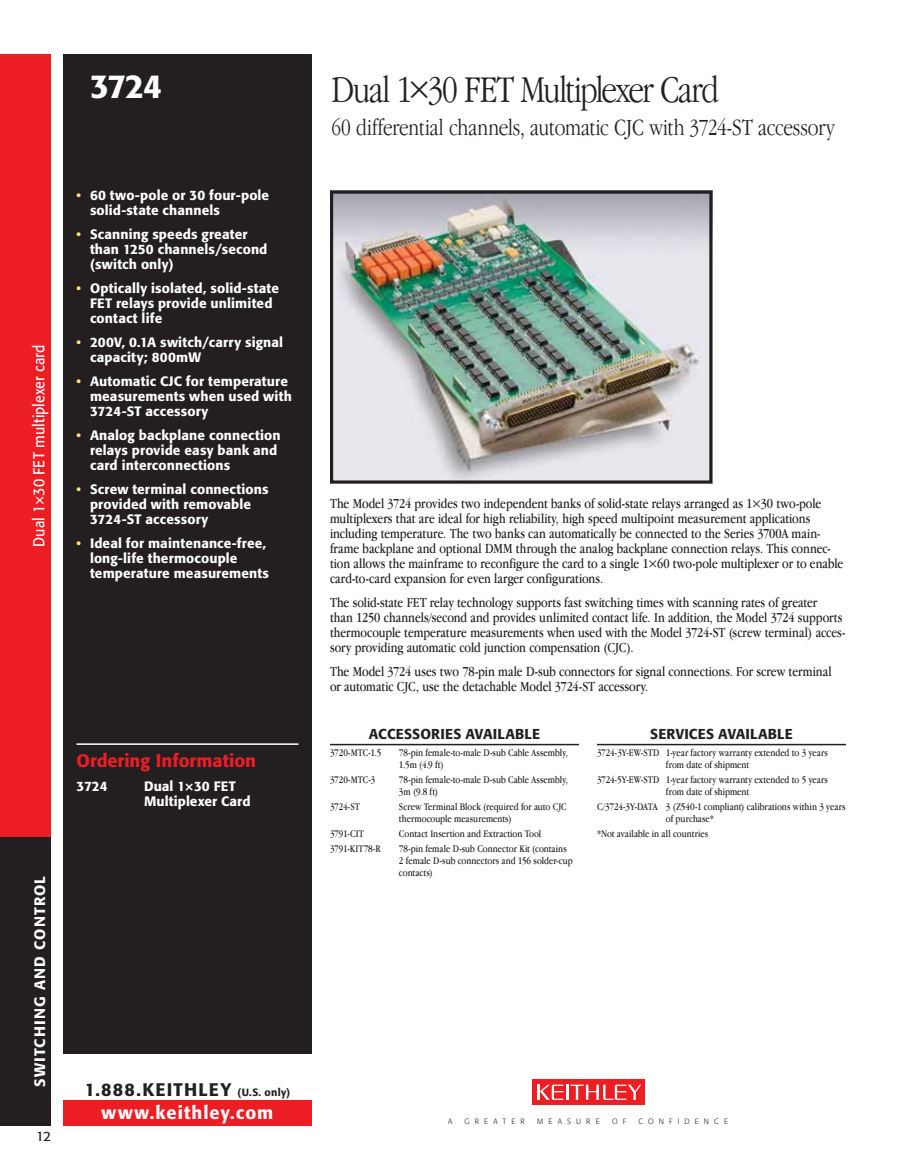
<style>
.page{position:relative;width:918px;height:1175px;background:#fff}
.page>*{position:absolute;margin:0;border:0;box-sizing:border-box;transform-origin:0 0}
.t1{font:300 condensed 39px "Garamond IT Cby BT";letter-spacing:-.04em;color:#231f20}
.t2{font:500 33px "Formata";color:#fff}
.t3{font:300 condensed 24px "Garamond IT Cby BT";letter-spacing:-.01em;color:#231f20}
.t4{font:500 18px "Formata";letter-spacing:.065em;color:#231f20}
.t5{font:500 18px "Formata";letter-spacing:-.005em;color:#ed1d24}
.t6{font:500 18px "Formata";letter-spacing:.06em;color:#fff}
.t7{font:15.75px "Formata";color:#fff;scale:.9 1}
.t8{font:500 15px "Formata";letter-spacing:.075em;color:#fff}
.t9{font:condensed 14.25px/15px "Garamond IT Cby BT";color:#231f20}
.t10{font:500 14.25px "Formata";color:#231f20}
.t11{font:500 13.5px/15px "Formata";letter-spacing:.01em;color:#fff}
.t12{font:13.5px "Formata";color:#231f20}
.t13{font:condensed 10.5px/12px "Garamond IT Cby BT";color:#231f20}
.t14{font:300 7.65px "Formata";letter-spacing:.67em;color:#231f20}
.s1{color:#ffe76e}
.s2{font-family:"Formata";font-weight:300;font-stretch:normal}
.s3{font-size:10.5px}
</style>
<div class="page">
<div style="left:63px;top:1100px;width:249px;height:25px;background:#ed1d24"></div>
<div style="left:0;top:54px;width:51px;height:783px;background:#ed1d24"></div>
<div style="left:63px;top:54px;width:249px;height:999px;background:#231f20"></div>
<div style="left:0;top:837px;width:51px;height:288px;background:#231f20"></div>
<div style="left:532px;top:1079px;width:113px;height:25px;background:#ed1d24"></div>
<svg style="left:537px;top:1084px;width:104px;height:15px"></svg>
<img style="left:334px;top:194px;width:375px;height:285px">
<div style="left:330px;top:190px;width:383px;height:293px;border:3px solid #231f20"></div>
<hr style="left:76px;top:743px;width:222px;height:2px;background:#fff">
<hr style="left:330px;top:744px;width:249px;height:1px;background:#231f20">
<hr style="left:597px;top:744px;width:249px;height:1px;background:#231f20">
<p class="t7" style="left:29px;top:547px;width:226px;rotate:-90deg">Dual 1×30 FET multiplexer card</p>
<p class="t8" style="left:30px;top:1087px;width:213px;rotate:-90deg">SWITCHING AND CONTROL</p>
<p class="t12" style="left:36px;top:1127px;width:16px">12</p>
<h2 class="t2" style="left:90px;top:66px;width:74px">3724</h2>
<h1 class="t1" style="left:332px;top:68px;width:389px">Dual 1×30 FET Multiplexer Card</h1>
<h3 class="t3" style="left:332px;top:114px;width:505px">60 differential channels, automatic CJC with 3724-ST accessory</h3>
<p class="t11" style="left:90px;top:187px;width:181px;text-indent:-14px"><span class="s1">•</span> 60 two-pole or 30 four-pole solid-state channels</p>
<p class="t11" style="left:90px;top:226px;width:179px;text-indent:-14px"><span class="s1">•</span> Scanning speeds greater than 1250 channels/second (switch only)</p>
<p class="t11" style="left:90px;top:280px;width:191px;text-indent:-14px"><span class="s1">•</span> Optically isolated, solid-state<br>FET relays provide unlimited contact life</p>
<p class="t11" style="left:90px;top:334px;width:195px;text-indent:-14px"><span class="s1">•</span> 200V, 0.1A switch/carry signal capacity; 800mW</p>
<p class="t11" style="left:90px;top:373px;width:203px;text-indent:-14px"><span class="s1">•</span> Automatic CJC for temperature measurements when used with<br>3724-ST accessory</p>
<p class="t11" style="left:90px;top:427px;width:192px;text-indent:-14px"><span class="s1">•</span> Analog backplane connection relays provide easy bank and card interconnections</p>
<p class="t11" style="left:90px;top:481px;width:180px;text-indent:-14px"><span class="s1">•</span> Screw terminal connections provided with removable<br>3724-ST accessory</p>
<p class="t11" style="left:90px;top:535px;width:181px;text-indent:-14px"><span class="s1">•</span> Ideal for maintenance-free, long-life thermocouple temperature measurements</p>
<p class="t5" style="left:76px;top:750px;width:181px">Ordering Information</p>
<p class="t11" style="left:76px;top:778px;width:33px">3724</p>
<p class="t11" style="left:144px;top:778px;width:108px">Dual 1×30 FET<br>Multiplexer Card</p>
<p class="t9" style="left:330px;top:496px;width:515px">The Model 3724 provides two independent banks of solid-state relays arranged as 1<span class="s2">×</span>30 two-pole multiplexers that are ideal for high reliability, high speed multipoint measurement applications including temperature. The two banks can automatically be connected to the Series 3700A main&shy;frame backplane and optional DMM through the analog backplane connection relays. This connec&shy;tion allows the mainframe to reconfigure the card to a single 1<span class="s2">×</span>60 two-pole multiplexer or to enable card-to-card expansion for even larger configurations.</p>
<p class="t9" style="left:330px;top:595px;width:517px">The solid-state FET relay technology supports fast switching times with scanning rates of greater<br>than 1250 channels/second and provides unlimited contact life. In addition, the Model 3724 supports thermocouple temperature measurements when used with the Model 3724-ST (screw terminal) acces&shy;sory providing automatic cold junction compensation (CJC).</p>
<p class="t9" style="left:330px;top:664px;width:503px">The Model 3724 uses two 78-pin male D-sub connectors for signal connections. For screw terminal or automatic CJC, use the detachable Model 3724-ST accessory.</p>
<p class="t10" style="left:369px;top:725px;width:19px">Accessories</p>
<p class="t10" style="left:466px;top:725px;width:19px">Availa</p>
<p class="t10" style="left:515px;top:725px;width:18px">ble</p>
<p class="t13" style="left:330px;top:746px;width:53px">3720-MTC-1.5</p>
<p class="t13" style="left:399px;top:746px;width:171px">78-pin female-to-male D-sub Cable Assembly,<br>1.5m (4.9 ft)</p>
<p class="t13" style="left:330px;top:773px;width:47px">3720-MTC-3</p>
<p class="t13" style="left:399px;top:773px;width:171px">78-pin female-to-male D-sub Cable Assembly,<br>3m (9.8 ft)</p>
<p class="t13" style="left:330px;top:800px;width:31px">3724-ST</p>
<p class="t13" style="left:399px;top:800px;width:169px">Screw Terminal Block (required for auto CJC thermocouple measurements)</p>
<p class="t13" style="left:330px;top:827px;width:35px">3791-CIT</p>
<p class="t13" style="left:399px;top:827px;width:144px">Contact Insertion and Extraction Tool</p>
<p class="t13" style="left:330px;top:842px;width:52px">3791-KIT78-R</p>
<p class="t13" style="left:399px;top:842px;width:175px">78-pin female D-sub Connector Kit (contains<br>2 female D-sub connectors and 156 solder-cup contacts)</p>
<p class="t10" style="left:650px;top:725px;width:17px">Services</p>
<p class="t10" style="left:718px;top:725px;width:19px">Availa</p>
<p class="t10" style="left:768px;top:725px;width:18px">ble</p>
<p class="t13" style="left:666px;top:746px;width:163px;text-indent:-69px">3724-3Y-EW-STD 1-year factory warranty extended to 3 years from date of shipment</p>
<p class="t13" style="left:666px;top:773px;width:163px;text-indent:-69px">3724-5Y-EW-STD 1-year factory warranty extended to 5 years from date of shipment</p>
<p class="t13" style="left:666px;top:800px;width:181px;text-indent:-69px">C/3724-3Y-DATA 3 (Z540-1 compliant) calibrations within 3 years of purchase*</p>
<p class="t13" style="left:597px;top:827px;width:113px">*Not available in all countries</p>
<p class="t4" style="left:85px;top:1078px;width:207px">1.888.KEITHLEY <span class="s3">(U.S. only)</span></p>
<p class="t6" style="left:102px;top:1101px;width:173px">www.keithley.com</p>
<p class="t14" style="left:448px;top:1117px;width:6px">A</p>
<p class="t14" style="left:465px;top:1117px;width:62px">GREATER</p>
<p class="t14" style="left:537px;top:1117px;width:64px">MEASURE</p>
<p class="t14" style="left:612px;top:1117px;width:16px">O F</p>
<p class="t14" style="left:638px;top:1117px;width:91px">CONFIDENCE</p>
</div>
